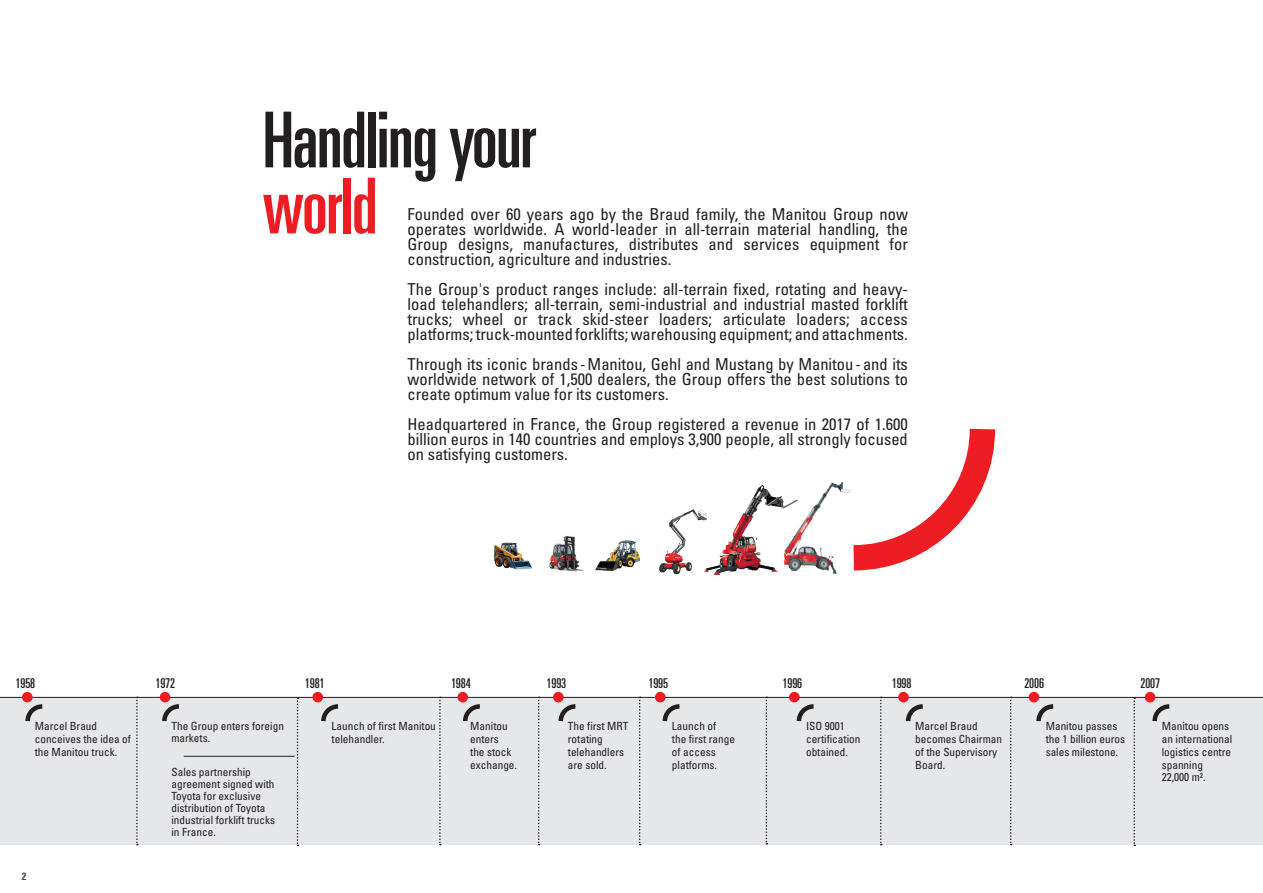
<style>
.page{position:relative;width:1263px;height:893px;background:#fff}
.page>*{position:absolute;margin:0;border:0;box-sizing:border-box;transform-origin:0 0}
.t1{font:77.1px "Univers LTCYR 59 Ult Cond";letter-spacing:-.02em;color:#231f20}
.t2{font:77.1px "Univers LTCYR 59 Ult Cond";letter-spacing:-.02em;color:#ee1d23}
.t3{font:condensed 16.5px/15px "Univers LTCYR 57";color:#231f20;text-align:justify}
.t4{font:13.5px "Univers LTCYR 59 Ult Cond";letter-spacing:-.01em;color:#231f20}
.t5{font:condensed 11.25px/12.8px "Univers LTCYR 57";color:#231f20}
.t6{font:10.5px "Univers LTCYR 67 Bold Cond";color:#4b4c4d}
</style>
<div class="page">
<img style="left:659px;top:510px;width:46px;height:65px">
<img style="left:705px;top:486px;width:78px;height:88px">
<img style="left:783px;top:488px;width:45px;height:83px">
<img style="left:596px;top:540px;width:43px;height:31px">
<img style="left:549px;top:536px;width:35px;height:36px">
<img style="left:493px;top:543px;width:39px;height:26px">
<div style="left:0;top:697px;width:1263px;height:147px;background:#e6e7e9"></div>
<svg style="left:828px;top:428px;width:168px;height:146px"></svg>
<hr style="left:0;top:697px;width:1263px;height:1px;background:#231f20">
<div style="left:22px;top:692px;width:11px;height:10px;background:#ee1d23;border-radius:50%"></div>
<svg style="left:25px;top:702px;width:18px;height:20px"></svg>
<div style="left:160px;top:692px;width:10px;height:10px;background:#ee1d23;border-radius:50%"></div>
<svg style="left:162px;top:702px;width:17px;height:20px"></svg>
<div style="left:312px;top:692px;width:11px;height:10px;background:#ee1d23;border-radius:50%"></div>
<svg style="left:319px;top:702px;width:20px;height:20px"></svg>
<hr style="left:184px;top:756px;width:111px;height:1px;background:#231f20">
<div style="left:457px;top:692px;width:11px;height:10px;background:#ee1d23;border-radius:50%"></div>
<svg style="left:461px;top:702px;width:19px;height:20px"></svg>
<div style="left:553px;top:692px;width:11px;height:10px;background:#ee1d23;border-radius:50%"></div>
<svg style="left:556px;top:702px;width:20px;height:20px"></svg>
<div style="left:789px;top:692px;width:11px;height:10px;background:#ee1d23;border-radius:50%"></div>
<svg style="left:794px;top:702px;width:20px;height:20px"></svg>
<svg style="left:136px;top:698px;width:2px;height:147px"></svg>
<svg style="left:297px;top:698px;width:1px;height:148px"></svg>
<svg style="left:439px;top:698px;width:2px;height:147px"></svg>
<svg style="left:538px;top:698px;width:2px;height:147px"></svg>
<svg style="left:639px;top:698px;width:2px;height:147px"></svg>
<svg style="left:766px;top:698px;width:1px;height:146px"></svg>
<div style="left:898px;top:692px;width:11px;height:10px;background:#ee1d23;border-radius:50%"></div>
<svg style="left:904px;top:702px;width:19px;height:20px"></svg>
<svg style="left:880px;top:698px;width:2px;height:147px"></svg>
<div style="left:1145px;top:692px;width:10px;height:10px;background:#ee1d23;border-radius:50%"></div>
<svg style="left:1150px;top:702px;width:20px;height:20px"></svg>
<svg style="left:1010px;top:698px;width:2px;height:147px"></svg>
<div style="left:655px;top:692px;width:10px;height:10px;background:#ee1d23;border-radius:50%"></div>
<svg style="left:660px;top:702px;width:20px;height:20px"></svg>
<div style="left:1029px;top:692px;width:10px;height:10px;background:#ee1d23;border-radius:50%"></div>
<svg style="left:1034px;top:702px;width:20px;height:20px"></svg>
<svg style="left:1133px;top:697px;width:2px;height:149px"></svg>
<h1 class="t1" style="left:263px;top:87px;width:275px">Handling your</h1>
<h1 class="t2" style="left:263px;top:153px;width:116px">world</h1>
<p class="t3" style="left:408px;top:206px;width:502px">Founded over 60 years ago by the Braud family, the Manitou Group now operates worldwide. A world-leader in all-terrain material handling, the Group designs, manufactures, distributes and services equipment for construction, agriculture and industries.</p>
<p class="t3" style="left:408px;top:281px;width:502px">The Group's product ranges include: all-terrain fixed, rotating and heavy&shy;load telehandlers; all-terrain, semi-industrial and industrial masted forklift trucks; wheel or track skid-steer loaders; articulate loaders; access platforms; truck-mounted forklifts; warehousing equipment; and attachments.</p>
<p class="t3" style="left:408px;top:356px;width:502px">Through its iconic brands -Manitou, Gehl and Mustang by Manitou - and its worldwide network of 1,500 dealers, the Group offers the best solutions to create optimum value for its customers.</p>
<p class="t3" style="left:408px;top:416px;width:502px">Headquartered in France, the Group registered a revenue in 2017 of 1.600 billion euros in 140 countries and employs 3,900 people, all strongly focused on satisfying customers.</p>
<p class="t4" style="left:16px;top:674px;width:21px">1958</p>
<p class="t4" style="left:155px;top:674px;width:21px">1972</p>
<p class="t4" style="left:305px;top:674px;width:21px">1981</p>
<p class="t4" style="left:451px;top:674px;width:21px">1984</p>
<p class="t4" style="left:547px;top:674px;width:21px">1993</p>
<p class="t4" style="left:648px;top:674px;width:21px">1995</p>
<p class="t4" style="left:783px;top:674px;width:21px">1996</p>
<p class="t4" style="left:892px;top:674px;width:21px">1998</p>
<p class="t4" style="left:1024px;top:674px;width:21px">2006</p>
<p class="t4" style="left:1140px;top:674px;width:21px">2007</p>
<p class="t5" style="left:35px;top:720px;width:98px">Marcel Braud conceives the idea of the Manitou truck.</p>
<p class="t5" style="left:171px;top:720px;width:114px;line-height:12px">The Group enters foreign markets.</p>
<p class="t5" style="left:171px;top:765px;width:105px;line-height:12px">Sales partnership agreement signed with<br>Toyota for exclusive distribution of Toyota industrial forklift trucks in France.</p>
<p class="t5" style="left:332px;top:720px;width:106px">Launch of first Manitou telehandler.</p>
<p class="t5" style="left:470px;top:720px;width:48px">Manitou enters<br>the stock exchange.</p>
<p class="t5" style="left:568px;top:720px;width:62px">The first MRT rotating telehandlers are sold.</p>
<p class="t5" style="left:806px;top:720px;width:56px">ISO 9001 certification obtained.</p>
<p class="t5" style="left:915px;top:720px;width:88px">Marcel Braud becomes Chairman of the Supervisory<br>Board.</p>
<p class="t5" style="left:1162px;top:720px;width:72px">Manitou opens an international logistics centre spanning<br>22,000 m².</p>
<p class="t5" style="left:672px;top:720px;width:65px">Launch of<br>the first range of access platforms.</p>
<p class="t5" style="left:1046px;top:720px;width:81px">Manitou passes the 1 billion euros sales milestone.</p>
<p class="t6" style="left:22px;top:869px;width:6px">2</p>
</div>
